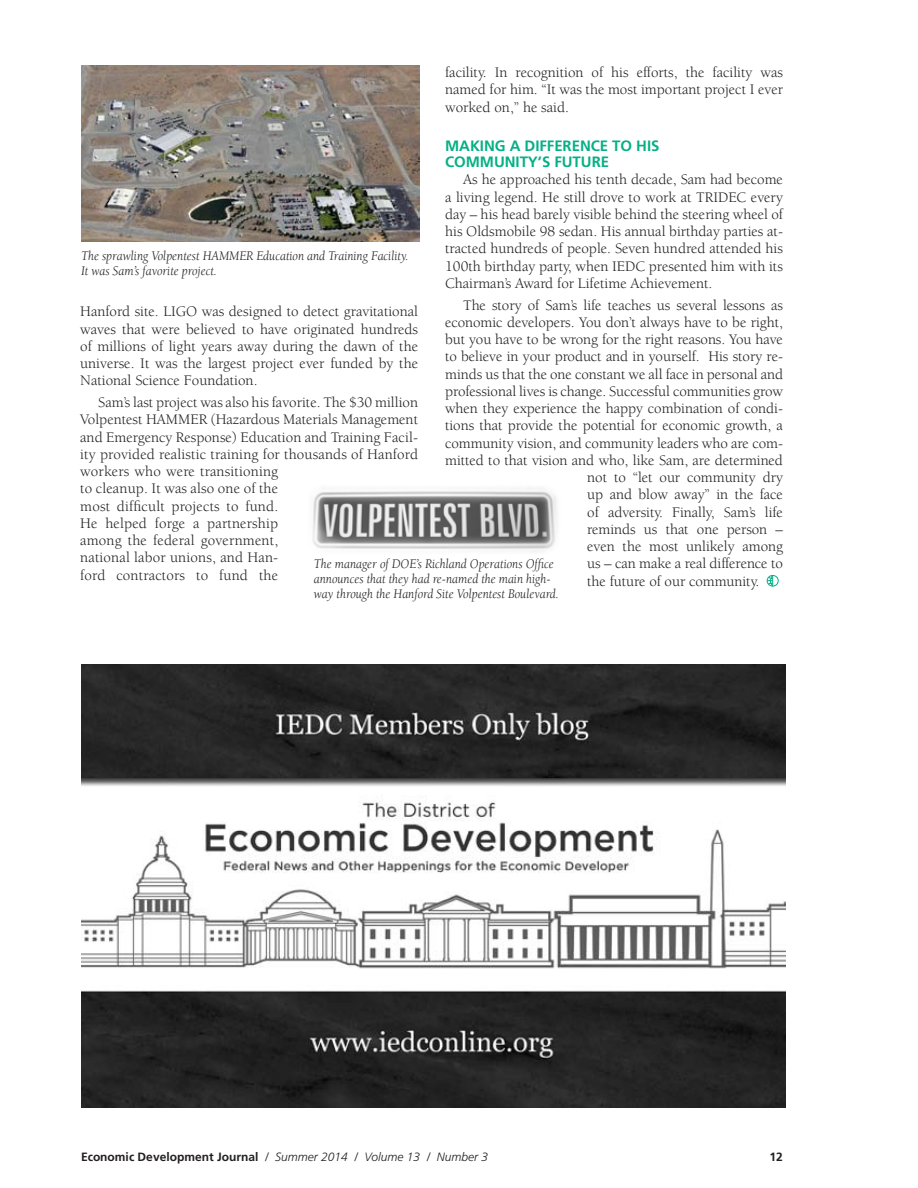
<style>
.page{position:relative;width:918px;height:1188px;background:#fff}
.page>*{position:absolute;margin:0;border:0;box-sizing:border-box;transform-origin:0 0}
.t1{font:15px/17.2px "Berkeley";letter-spacing:-.005em;color:#231f20;text-align:justify}
.t2{font:700 15px/16.5px "Frutiger";letter-spacing:-.005em;color:#05b085}
.t3{font:italic 13.5px/15px "Berkeley";color:#231f20;scale:.95 1}
.t4{font:italic 300 12px "Frutiger";color:#231f20}
.t5{font:700 12px "Frutiger";color:#231f20}
.s1{font-weight:700;font-style:normal}
</style>
<div class="page">
<img style="left:81px;top:664px;width:704px;height:443px">
<div style="left:767px;top:575px;width:12px;height:11px;border:1px solid #05b085;border-radius:50%"></div>
<svg style="left:767px;top:575px;width:6px;height:11px"></svg>
<img style="left:82px;top:66px;width:337px;height:176px">
<img style="left:312px;top:488px;width:245px;height:64px">
<p class="t1" style="left:445px;top:64px;width:339px">facility. In recognition of his efforts, the facility was named for him. “It was the most important project I ever worked on,” he said.</p>
<p class="t2" style="left:445px;top:137px;width:216px">MAKING A DIFFERENCE TO HIS<br>COMMUNITY’S FUTURE</p>
<p class="t1" style="left:445px;top:171px;width:339px;text-indent:18px">As he approached his tenth decade, Sam had become a living legend. He still drove to work at TRIDEC every day – his head barely visible behind the steering wheel of his Oldsmobile 98 sedan. His annual birthday parties at&shy;tracted hundreds of people. Seven hundred attended his 100th birthday party, when IEDC presented him with its Chairman’s Award for Lifetime Achievement.</p>
<p class="t1" style="left:463px;top:297px;width:321px">The story of Sam’s life teaches us several lessons as</p>
<p class="t1" style="left:445px;top:314px;width:339px">economic developers. You don’t always have to be right,</p>
<p class="t1" style="left:445px;top:331px;width:339px">but you have to be wrong for the right reasons. You have</p>
<p class="t1" style="left:445px;top:348px;width:339px">to believe in your product and in yourself. His story re-</p>
<p class="t1" style="left:445px;top:366px;width:339px">minds us that the one constant we all face in personal and</p>
<p class="t1" style="left:445px;top:383px;width:339px">professional lives is change. Successful communities grow</p>
<p class="t1" style="left:445px;top:400px;width:339px">when they experience the happy combination of condi-</p>
<p class="t1" style="left:445px;top:417px;width:339px">tions that provide the potential for economic growth, a</p>
<p class="t1" style="left:445px;top:435px;width:339px">community vision, and community leaders who are com-</p>
<p class="t1" style="left:445px;top:452px;width:339px">mitted to that vision and who, like Sam, are determined</p>
<p class="t1" style="left:587px;top:469px;width:197px">not to “let our community dry</p>
<p class="t1" style="left:587px;top:486px;width:197px">up and blow away” in the face</p>
<p class="t1" style="left:587px;top:504px;width:197px">of adversity. Finally, Sam’s life</p>
<p class="t1" style="left:587px;top:521px;width:197px">reminds us that one person –</p>
<p class="t1" style="left:587px;top:538px;width:197px">even the most unlikely among</p>
<p class="t1" style="left:587px;top:555px;width:197px">us – can make a real difference to</p>
<p class="t1" style="left:587px;top:573px;width:174px">the future of our community.</p>
<p class="t3" style="left:81px;top:249px;width:346px">The sprawling Volpentest HAMMER Education and Training Facility.<br>It was Sam’s favorite project.</p>
<p class="t1" style="left:80px;top:303px;width:339px">Hanford site. LIGO was designed to detect gravitational waves that were believed to have originated hundreds of millions of light years away during the dawn of the universe. It was the largest project ever funded by the National Science Foundation.</p>
<p class="t1" style="left:80px;top:394px;width:339px;text-align:left;text-indent:18px">Sam’s last project was also his favorite. The $30 million Volpentest HAMMER (Hazardous Materials Management and Emergency Response) Education and Training Facil&shy;ity provided realistic training for thousands of Hanford workers who were transitioning<br>to cleanup. It was also one of the<br>most difficult projects to fund.<br>He helped forge a partnership<br>among the federal government,<br>national labor unions, and Han-<br>ford contractors to fund the</p>
<p class="t3" style="left:314px;top:557px;width:259px">The manager of DOE’s Richland Operations Office announces that they had re-named the main high&shy;way through the Hanford Site Volpentest Boulevard.</p>
<p class="t4" style="left:81px;top:1150px;width:409px"><span class="s1">ECONOMIC DEVELOPMENT JOURNAL</span> / Summer 2014 / Volume 13 / Number 3</p>
<p class="t5" style="left:770px;top:1150px;width:15px">12</p>
</div>
